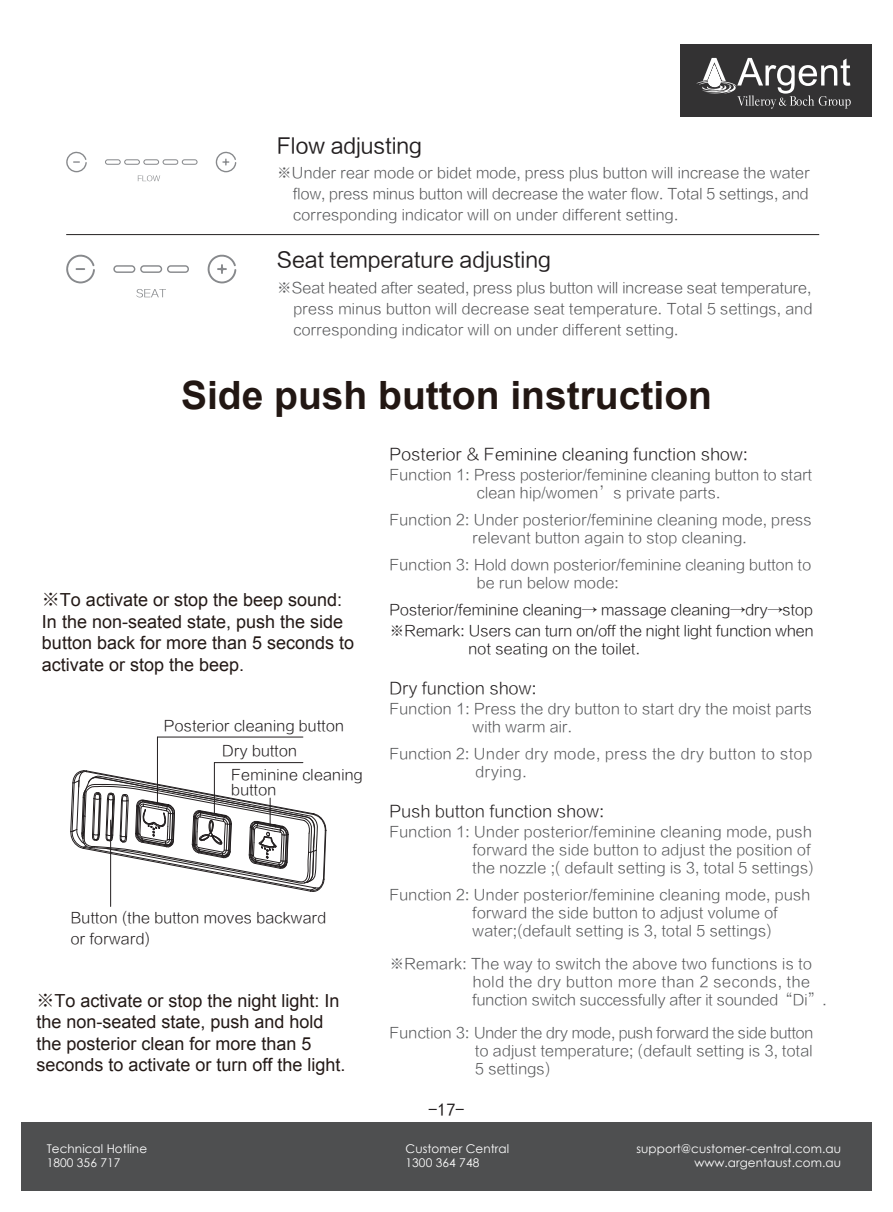
<style>
.page{position:relative;width:893px;height:1212px;background:#fff}
.page>*{position:absolute;margin:0;border:0;box-sizing:border-box;transform-origin:0 0}
.t1{font:700 39px "Arial";color:#221713}
.t2{font:21px "FZLTHK GBK1 0";color:#231f20}
.t3{font:18px/21.6px "Arial";color:#231916}
.t4{font:18px "Sim Hei";color:#231f20}
.t5{font:16.5px "FZLTXHK";color:#231f20}
.t6{font:15px/18px "FZLTXHK";color:#57585a}
.t7{font:15px/21px "FZLTXHK";color:#231f20}
.t8{font:15px/18px "FZLTXHK";letter-spacing:.025em;color:#57585a}
.t9{font:12px/14.4px "Century Gothic";letter-spacing:.005em;color:#fff}
.s1{font-family:"Koz Min Pr 6 N"}
.s2{font-style:inherit}
</style>
<div class="page">
<hr style="left:66px;top:234px;width:753px;height:1px;background:#231f20">
<svg style="left:207px;top:254px;width:29px;height:30px"></svg>
<svg style="left:136px;top:289px;width:30px;height:8px"></svg>
<svg style="left:113px;top:265px;width:76px;height:8px"></svg>
<svg style="left:66px;top:254px;width:29px;height:29px"></svg>
<svg style="left:138px;top:175px;width:22px;height:6px"></svg>
<svg style="left:215px;top:151px;width:21px;height:22px"></svg>
<svg style="left:105px;top:159px;width:93px;height:6px"></svg>
<svg style="left:66px;top:151px;width:21px;height:21px"></svg>
<hr style="left:157px;top:737px;width:1px;height:66px;background:#231f20">
<hr style="left:214px;top:762px;width:1px;height:51px;background:#231f20">
<svg style="left:70px;top:770px;width:257px;height:137px"></svg>
<hr style="left:157px;top:737px;width:146px;height:1px;background:#231f20">
<hr style="left:214px;top:762px;width:89px;height:1px;background:#231f20">
<div style="left:680px;top:44px;width:192px;height:72px;background:#333233"></div>
<svg style="left:696px;top:58px;width:155px;height:51px"></svg>
<div style="left:21px;top:1123px;width:851px;height:68px;background:#4e4f50"></div>
<h2 class="t2" style="left:277px;top:134px;width:147px">Flow adjusting</h2>
<p class="t6" style="left:293px;top:163px;width:518px;line-height:21px;text-align:justify;text-indent:-16px">※Under rear mode or bidet mode, press plus button will increase the water flow, press minus button will decrease the water flow. Total 5 settings, and corresponding indicator will on under different setting.</p>
<h2 class="t2" style="left:277px;top:249px;width:276px">Seat temperature adjusting</h2>
<p class="t6" style="left:293px;top:278px;width:521px;line-height:21px;text-align:justify;text-indent:-17px">※Seat heated after seated, press plus button will increase seat temperature, press minus button will decrease seat temperature. Total 5 settings, and corresponding indicator will on under different setting.</p>
<h1 class="t1" style="left:181px;top:369px;width:532px">Side push button instruction</h1>
<p class="t3" style="left:42px;top:589px;width:314px"><span class="s1">※</span>To activate or stop the beep sound:<br>In the non-seated state, push the side button back for more than 5 seconds to activate or stop the beep.</p>
<p class="t7" style="left:164px;top:715px;width:182px">Posterior cleaning button</p>
<p class="t7" style="left:231px;top:739px;width:133px;line-height:23.4px;text-indent:-9px">Dry button<br>Feminine cleaning</p>
<p class="t7" style="left:231px;top:779px;width:47px">button</p>
<p class="t7" style="left:71px;top:907px;width:257px">Button (the button moves backward or forward)</p>
<p class="t3" style="left:36px;top:989px;width:311px"><span class="s1">※</span>To activate or stop the <span class="s2">night light</span>: In the non-seated state, push <span class="s2">and hold </span>the <span class="s2">posterior clean</span> for more than 5 seconds to activate or <span class="s2">turn off the light</span>.</p>
<p class="t5" style="left:389px;top:445px;width:360px">Posterior &amp; Feminine cleaning function show:</p>
<p class="t6" style="left:389px;top:466px;width:424px;text-align:center">Function 1: Press posterior/feminine cleaning button to start clean hip/women’s private parts.</p>
<p class="t6" style="left:473px;top:511px;width:341px;text-indent:-83px">Function 2: Under posterior/feminine cleaning mode, press relevant button again to stop cleaning.</p>
<p class="t6" style="left:477px;top:556px;width:336px;text-indent:-87px">Function 3: Hold down posterior/feminine cleaning button to be run below mode:</p>
<p class="t7" style="left:389px;top:599px;width:426px">Posterior/feminine cleaning→ massage cleaning→dry→stop ※Remark: Users can turn on/off the night light function when</p>
<p class="t7" style="left:468px;top:638px;width:174px">not seating on the toilet.</p>
<p class="t5" style="left:389px;top:679px;width:149px">Dry function show:</p>
<p class="t6" style="left:473px;top:700px;width:341px;text-indent:-83px">Function 1: Press the dry button to start dry the moist parts with warm air.</p>
<p class="t8" style="left:476px;top:745px;width:338px;text-indent:-86px">Function 2: Under dry mode, press the dry button to stop drying.</p>
<p class="t5" style="left:389px;top:802px;width:216px">Push button function show:</p>
<p class="t6" style="left:473px;top:823px;width:343px;text-indent:-83px">Function 1: Under posterior/feminine cleaning mode, push forward the side button to adjust the position of the nozzle ;( default setting is 3, total 5 settings)</p>
<p class="t6" style="left:473px;top:886px;width:340px;text-indent:-83px">Function 2: Under posterior/feminine cleaning mode, push forward the side button to adjust volume of water;(default setting is 3, total 5 settings)</p>
<p class="t6" style="left:472px;top:955px;width:356px;text-indent:-83px">※Remark: The way to switch the above two functions is to hold the dry button more than 2 seconds, the function switch successfully after it sounded“Di”.</p>
<p class="t6" style="left:475px;top:1024px;width:340px;text-align:justify;text-indent:-86px">Function 3: Under the dry mode, push forward the side button to adjust temperature; (default setting is 3, total 5 settings)</p>
<p class="t4" style="left:428px;top:1101px;width:37px">-17-</p>
<p class="t9" style="left:47px;top:1141px;width:102px">Technical Hotline<br>1800 356 717</p>
<p class="t9" style="left:406px;top:1141px;width:105px">Customer Central<br>1300 364 748</p>
<p class="t9" style="left:636px;top:1141px;width:206px;text-align:right">support@customer-central.com.au www.argentaust.com.au</p>
</div>
